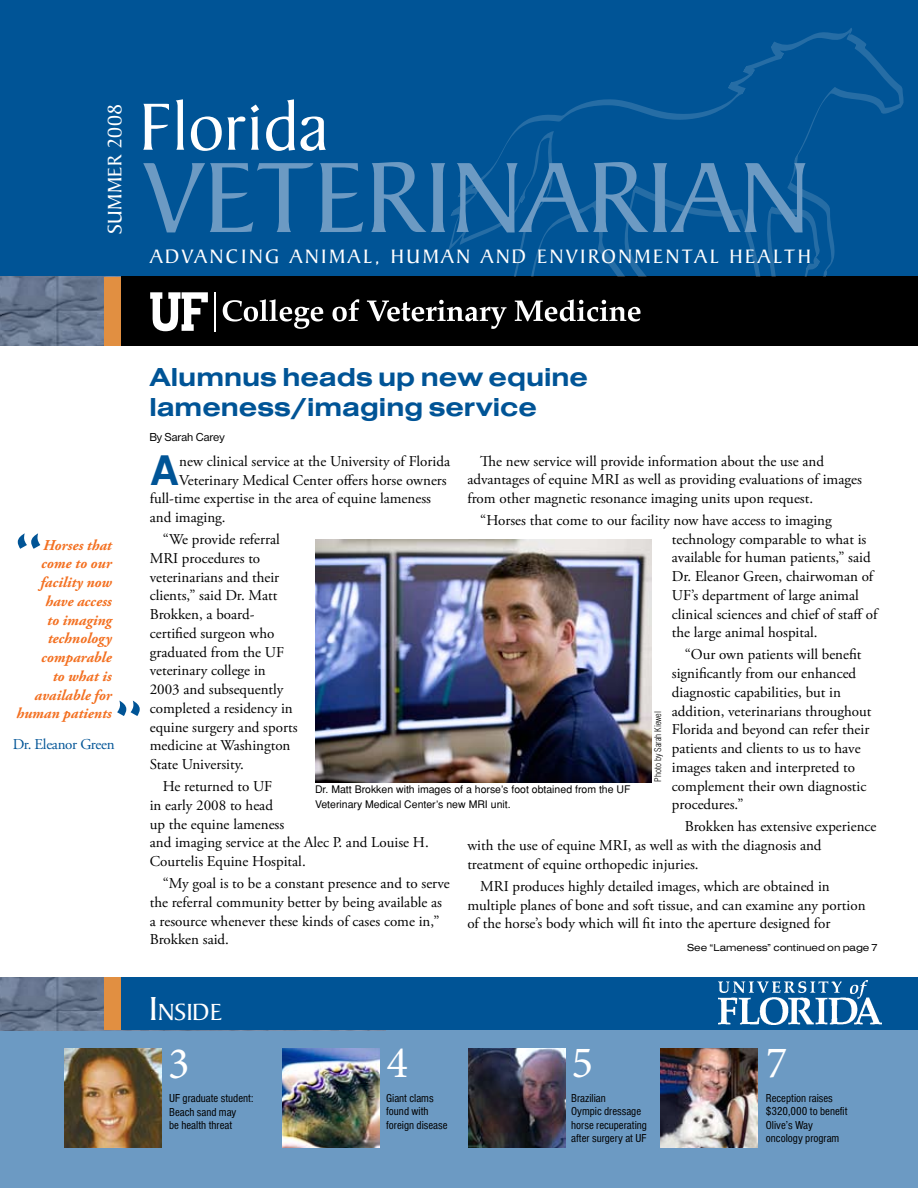
<style>
.page{position:relative;width:918px;height:1188px;background:#fff}
.page>*{position:absolute;margin:0;border:0;box-sizing:border-box;transform-origin:0 0}
.t1{font:108px "Baker Signet";color:#6c9ac3}
.t2{font:90px "Baker Signet";color:#005496}
.t3{font:72px "Baker Signet";color:#fff}
.t4{font:45px "Minion Pro";color:#fff}
.t5{font:700 40.65px "Helvetica";color:#005496}
.t6{font:27px/30px "Helvetica Bld Ext";color:#005496}
.t7{font:25.2px "Baker Signet";color:#fff}
.t8{font:21px "Baker Signet";letter-spacing:.12em;color:#fff}
.t9{font:21px "Baker Signet";letter-spacing:.03em;color:#fff}
.t10{font:15px/18.8px "Adobe Garamond Pro";color:#000}
.t11{font:italic 700 15px/18.8px "Adobe Garamond Pro";color:#f37021;text-align:right}
.t12{font:15px "Adobe Garamond Pro";letter-spacing:-.02em;color:#005496}
.t13{font:condensed 12px/13.5px "Helvetica";color:#000}
.t14{font:12px "Helvetica Rmn";color:#000}
.t15{font:10.5px/15px "Helvetica";color:#000}
.t16{font:10.5px "Helvetica Rmn Ext";color:#000}
.t17{font:300 condensed 9px "Helvetica";color:#000}
.s1{font-size:36px}
</style>
<div class="page">
<div style="left:0;top:996px;width:918px;height:192px;background:#6c9ac3"></div>
<div style="left:0;top:0;width:918px;height:277px;background:#005496"></div>
<img style="left:0;top:277px;width:104px;height:69px">
<div style="left:104px;top:277px;width:18px;height:69px;background:#e18f41"></div>
<div style="left:122px;top:277px;width:796px;height:69px;background:#000"></div>
<hr style="left:214px;top:292px;width:2px;height:39px;background:#fff">
<svg style="left:150px;top:292px;width:58px;height:39px"></svg>
<svg style="left:223px;top:299px;width:100px;height:30px"></svg>
<svg style="left:332px;top:299px;width:27px;height:23px"></svg>
<svg style="left:367px;top:300px;width:140px;height:29px"></svg>
<svg style="left:515px;top:299px;width:126px;height:23px"></svg>
<img style="left:0;top:977px;width:104px;height:53px">
<div style="left:104px;top:977px;width:18px;height:53px;background:#e18f41"></div>
<div style="left:122px;top:977px;width:796px;height:53px;background:#005496"></div>
<img style="left:718px;top:981px;width:164px;height:44px">
<svg style="left:448px;top:28px;width:456px;height:249px"></svg>
<svg style="left:117px;top:701px;width:23px;height:15px"></svg>
<img style="left:315px;top:540px;width:337px;height:242px">
<img style="left:64px;top:1048px;width:98px;height:100px">
<img style="left:282px;top:1048px;width:98px;height:100px">
<img style="left:468px;top:1048px;width:98px;height:100px">
<img style="left:660px;top:1048px;width:98px;height:100px">
<h3 class="t9" style="left:103px;top:234px;width:132px;rotate:-90deg">SUMMER 2008</h3>
<h3 class="t3" style="left:140px;top:88px;width:189px">FLORIDA</h3>
<h1 class="t1" style="left:144px;top:139px;width:667px">VETERINARIAN</h1>
<h3 class="t8" style="left:150px;top:245px;width:659px">ADVANCING ANIMAL, HUMAN AND ENVIRONMENTAL HEALTH</h3>
<h2 class="t2" style="left:14px;top:517px;width:31px">“</h2>
<p class="t11" style="left:17px;top:536px;width:97px">Horses that come to our facility now have access<br>to imaging technology comparable<br>to what is available for human patients</p>
<p class="t12" style="left:13px;top:735px;width:103px">Dr. Eleanor Green</p>
<h3 class="t6" style="left:149px;top:365px;width:440px">Alumnus heads up new equine lameness/imaging service</h3>
<p class="t14" style="left:149px;top:429px;width:77px">By Sarah Carey</p>
<p class="t10" style="left:467px;top:452px;width:396px;text-indent:13px">The new service will provide information about the use and advantages of equine MRI as well as providing evaluations of images from other magnetic resonance imaging units upon request.</p>
<p class="t10" style="left:672px;top:511px;width:207px;text-indent:-192px">“Horses that come to our facility now have access to imaging technology comparable to what is available for human patients,” said Dr. Eleanor Green, chairwoman of UF’s department of large animal clinical sciences and chief of staff of the large animal hospital.</p>
<p class="t10" style="left:672px;top:646px;width:201px;text-indent:13px">“Our own patients will benefit significantly from our enhanced diagnostic capabilities, but in addition, veterinarians throughout<br>Florida and beyond can refer their patients and clients to us to have images taken and interpreted to complement their own diagnostic procedures.”</p>
<p class="t10" style="left:467px;top:818px;width:411px;text-indent:218px">Brokken has extensive experience with the use of equine MRI, as well as with the diagnosis and treatment of equine orthopedic injuries.</p>
<p class="t10" style="left:467px;top:877px;width:400px;text-indent:13px">MRI produces highly detailed images, which are obtained in multiple planes of bone and soft tissue, and can examine any portion of the horse’s body which will fit into the aperture designed for</p>
<h3 class="t5" style="left:150px;top:447px;width:31px">A</h3>
<p class="t10" style="left:179px;top:452px;width:272px">new clinical service at the University of Florida</p>
<p class="t10" style="left:179px;top:471px;width:269px">Veterinary Medical Center offers horse owners</p>
<p class="t10" style="left:150px;top:490px;width:283px">full-time expertise in the area of equine lameness</p>
<p class="t10" style="left:150px;top:509px;width:77px">and imaging.</p>
<p class="t10" style="left:150px;top:531px;width:149px;text-indent:13px">“We provide referral<br>MRI procedures to veterinarians and their clients,” said Dr. Matt<br>Brokken, a board&shy;certified surgeon who graduated from the UF veterinary college in<br>2003 and subsequently completed a residency in equine surgery and sports medicine at Washington<br>State University.</p>
<p class="t10" style="left:150px;top:778px;width:280px;text-indent:13px">He returned to UF<br>in early 2008 to head<br>up the equine lameness<br>and imaging service at the Alec P. and Louise H.<br>Courtelis Equine Hospital.</p>
<p class="t10" style="left:150px;top:875px;width:302px;text-indent:13px">“My goal is to be a constant presence and to serve the referral community better by being available as a resource whenever these kinds of cases come in,” Brokken said.</p>
<p class="t17" style="left:653px;top:782px;width:72px;rotate:-90deg">Photo by Sarah Kiewel</p>
<p class="t15" style="left:315px;top:782px;width:317px">Dr. Matt Brokken with images of a horse’s foot obtained from the UF<br>Veterinary Medical Center’s new MRI unit.</p>
<p class="t16" style="left:687px;top:940px;width:192px">See “Lameness” continued on page 7</p>
<h3 class="t7" style="left:149px;top:999px;width:75px"><span class="s1">I</span>NSIDE</h3>
<h3 class="t4" style="left:571px;top:1032px;width:23px">5</h3>
<h3 class="t4" style="left:168px;top:1033px;width:23px">3</h3>
<h3 class="t4" style="left:386px;top:1033px;width:23px">4</h3>
<h3 class="t4" style="left:766px;top:1032px;width:23px">7</h3>
<p class="t13" style="left:169px;top:1093px;width:86px">UF graduate student:<br>Beach sand may<br>be health threat</p>
<p class="t13" style="left:386px;top:1092px;width:63px">Giant clams found with foreign disease</p>
<p class="t13" style="left:766px;top:1092px;width:83px">Reception raises $320,000 to benefit<br>Olive’s Way oncology program</p>
<p class="t13" style="left:571px;top:1092px;width:77px">Brazilian<br>Oympic dressage horse recuperating after surgery at UF</p>
</div>
